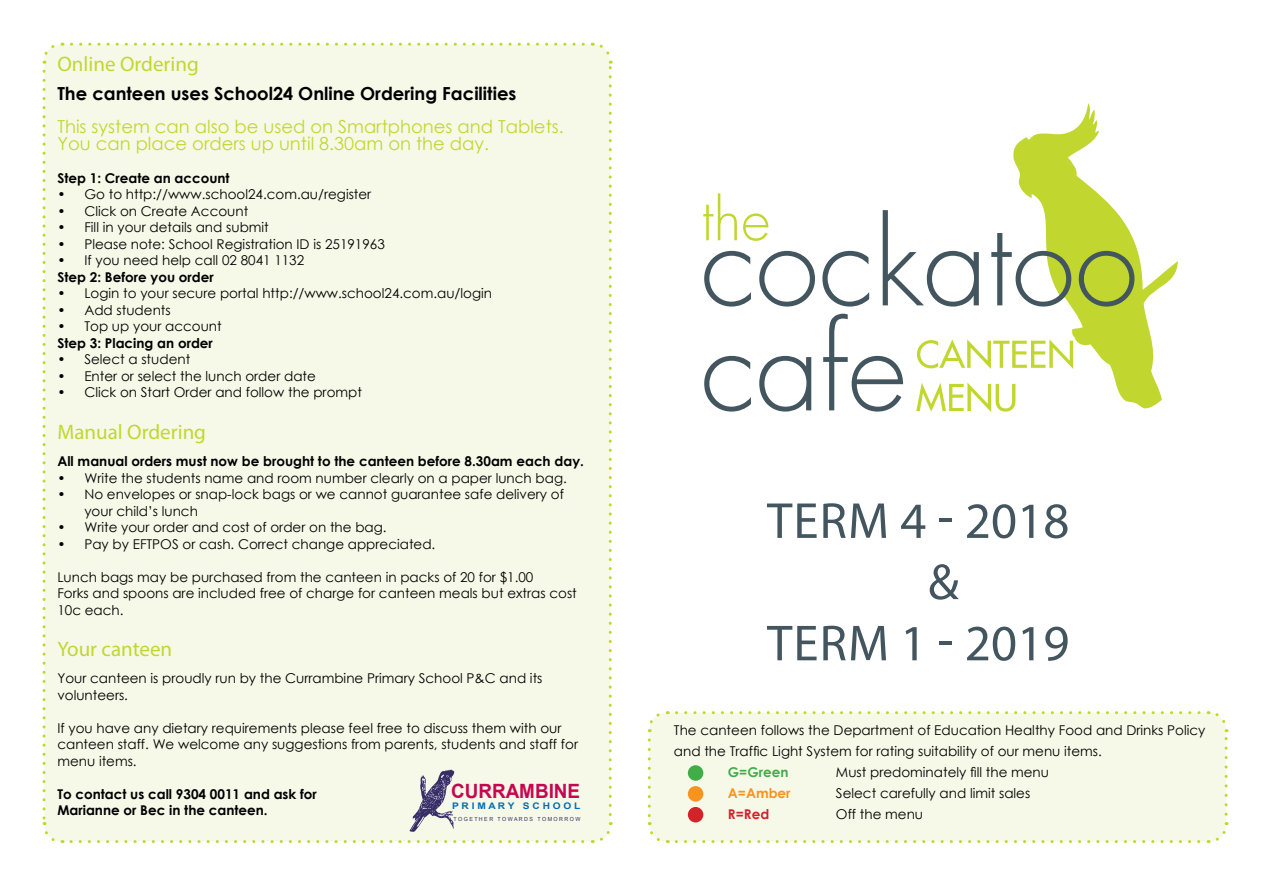
<style>
.page{position:relative;width:1263px;height:893px;background:#fff}
.page>*{position:absolute;margin:0;border:0;box-sizing:border-box;transform-origin:0 0}
.t1{font:51px "Myriad Pro";letter-spacing:.01em;color:#43565f}
.t2{font:21px "Myriad Pro";color:#c1d72f}
.t3{font:700 19.65px "Arial";color:#c60651;scale:.96 1}
.t4{font:18px/16.5px "Century Gothic";color:#c1d72f}
.t5{font:700 18px "Century Gothic";color:#000}
.t6{font:13.5px/16.5px "Century Gothic";color:#000}
.t7{font:700 13.5px/16.5px "Century Gothic";color:#000}
.t8{font:700 13.5px "Century Gothic";color:#41ad49}
.t9{font:700 13.5px "Century Gothic";color:#f7941f}
.t10{font:700 13.5px "Century Gothic";color:#d2232a}
.t11{font:700 9.15px "Arial";color:#036cb6;scale:1.12 1}
.t12{font:5.55px "Arial Narrow";color:#362c66;scale:1.16 1}
</style>
<div class="page">
<div style="left:42px;top:42px;width:571px;height:802px;background:#f6f9e8"></div>
<div style="left:649px;top:713px;width:577px;height:128px;background:#f6f9e8;border-radius:18px"></div>
<svg style="left:647px;top:740px;width:21px;height:104px"></svg>
<svg style="left:676px;top:822px;width:553px;height:21px"></svg>
<svg style="left:1208px;top:711px;width:20px;height:103px"></svg>
<svg style="left:647px;top:711px;width:552px;height:21px"></svg>
<div style="left:688px;top:765px;width:15px;height:16px;background:#41ad49;border-radius:50%"></div>
<div style="left:688px;top:786px;width:15px;height:16px;background:#f7941f;border-radius:50%"></div>
<div style="left:688px;top:807px;width:15px;height:15px;background:#d2232a;border-radius:50%"></div>
<svg style="left:1013px;top:103px;width:165px;height:306px"></svg>
<svg style="left:704px;top:251px;width:47px;height:56px"></svg>
<svg style="left:759px;top:251px;width:56px;height:56px"></svg>
<svg style="left:822px;top:251px;width:47px;height:56px"></svg>
<svg style="left:883px;top:210px;width:96px;height:97px"></svg>
<svg style="left:991px;top:233px;width:80px;height:74px"></svg>
<svg style="left:1079px;top:251px;width:55px;height:56px"></svg>
<svg style="left:704px;top:356px;width:47px;height:56px"></svg>
<svg style="left:759px;top:356px;width:52px;height:56px"></svg>
<svg style="left:823px;top:314px;width:80px;height:98px"></svg>
<svg style="left:703px;top:193px;width:34px;height:47px"></svg>
<svg style="left:743px;top:213px;width:25px;height:28px"></svg>
<svg style="left:917px;top:339px;width:156px;height:30px"></svg>
<svg style="left:916px;top:383px;width:99px;height:29px"></svg>
<h2 class="t2" style="left:57px;top:51px;width:143px">Online Ordering</h2>
<h3 class="t5" style="left:57px;top:80px;width:460px">The canteen uses School24 Online Ordering Facilities</h3>
<h3 class="t4" style="left:57px;top:118px;width:508px">This system can also be used on Smartphones and Tablets.<br>You can place orders up until 8.30am on the day.</h3>
<p class="t7" style="left:57px;top:169px;width:174px">Step 1: Create an account</p>
<p class="t6" style="left:57px;top:186px;width:315px">• Go to http://www.school24.com.au/register</p>
<p class="t6" style="left:57px;top:203px;width:192px">• Click on Create Account</p>
<p class="t6" style="left:57px;top:219px;width:213px">• Fill in your details and submit</p>
<p class="t6" style="left:57px;top:236px;width:329px">• Please note: School Registration ID is 25191963</p>
<p class="t6" style="left:57px;top:252px;width:248px">• If you need help call 02 8041 1132</p>
<p class="t7" style="left:57px;top:268px;width:158px">Step 2: Before you order</p>
<p class="t6" style="left:57px;top:285px;width:436px">• Login to your secure portal http://www.school24.com.au/login</p>
<p class="t6" style="left:57px;top:302px;width:115px">• Add students</p>
<p class="t6" style="left:57px;top:318px;width:166px">• Top up your account</p>
<p class="t7" style="left:57px;top:334px;width:157px">Step 3: Placing an order</p>
<p class="t6" style="left:57px;top:351px;width:134px">• Select a student</p>
<p class="t6" style="left:57px;top:368px;width:260px">• Enter or select the lunch order date</p>
<p class="t6" style="left:57px;top:384px;width:306px">• Click on Start Order and follow the prompt</p>
<h2 class="t2" style="left:57px;top:419px;width:150px">Manual Ordering</h2>
<p class="t7" style="left:57px;top:452px;width:528px">All manual orders must now be brought to the canteen before 8.30am each day.</p>
<p class="t6" style="left:57px;top:469px;width:511px">• Write the students name and room number clearly on a paper lunch bag.</p>
<p class="t6" style="left:84px;top:486px;width:481px;text-indent:-27px">• No envelopes or snap-lock bags or we cannot guarantee safe delivery of your child’s lunch</p>
<p class="t6" style="left:57px;top:519px;width:331px">• Write your order and cost of order on the bag.</p>
<p class="t6" style="left:57px;top:535px;width:379px">• Pay by EFTPOS or cash. Correct change appreciated.</p>
<p class="t6" style="left:57px;top:568px;width:521px">Lunch bags may be purchased from the canteen in packs of 20 for $1.00<br>Forks and spoons are included free of charge for canteen meals but extras cost<br>10c each.</p>
<h2 class="t2" style="left:57px;top:636px;width:116px">Your canteen</h2>
<p class="t6" style="left:57px;top:670px;width:487px">Your canteen is proudly run by the Currambine Primary School P&amp;C and its volunteers.</p>
<p class="t6" style="left:57px;top:719px;width:522px">If you have any dietary requirements please feel free to discuss them with our canteen staff. We welcome any suggestions from parents, students and staff for menu items.</p>
<p class="t7" style="left:57px;top:785px;width:261px">To contact us call 9304 0011 and ask for<br>Marianne or Bec in the canteen.</p>
<p class="t12" style="left:453px;top:815px;width:111px">T O G E T H E R T O W A R D S T O M O R R O W</p>
<h3 class="t3" style="left:451px;top:778px;width:136px">CURRAMBINE</h3>
<p class="t11" style="left:452px;top:800px;width:116px">P R I M A R Y S C H O O L</p>
<h1 class="t1" style="left:767px;top:489px;width:304px">Term 4 - 2018</h1>
<h1 class="t1" style="left:928px;top:551px;width:32px">&amp;</h1>
<h1 class="t1" style="left:767px;top:612px;width:304px">Term 1 - 2019</h1>
<p class="t6" style="left:674px;top:719px;width:533px;line-height:21px">The canteen follows the Department of Education Healthy Food and Drinks Policy and the Traffic Light System for rating suitability of our menu items.</p>
<p class="t8" style="left:728px;top:762px;width:62px">G=Green</p>
<p class="t6" style="left:836px;top:763px;width:215px">Must predominately fill the menu</p>
<p class="t9" style="left:728px;top:783px;width:64px">A=Amber</p>
<p class="t6" style="left:836px;top:784px;width:196px">Select carefully and limit sales</p>
<p class="t10" style="left:728px;top:804px;width:43px">R=Red</p>
<p class="t6" style="left:836px;top:805px;width:89px">Off the menu</p>
</div>
